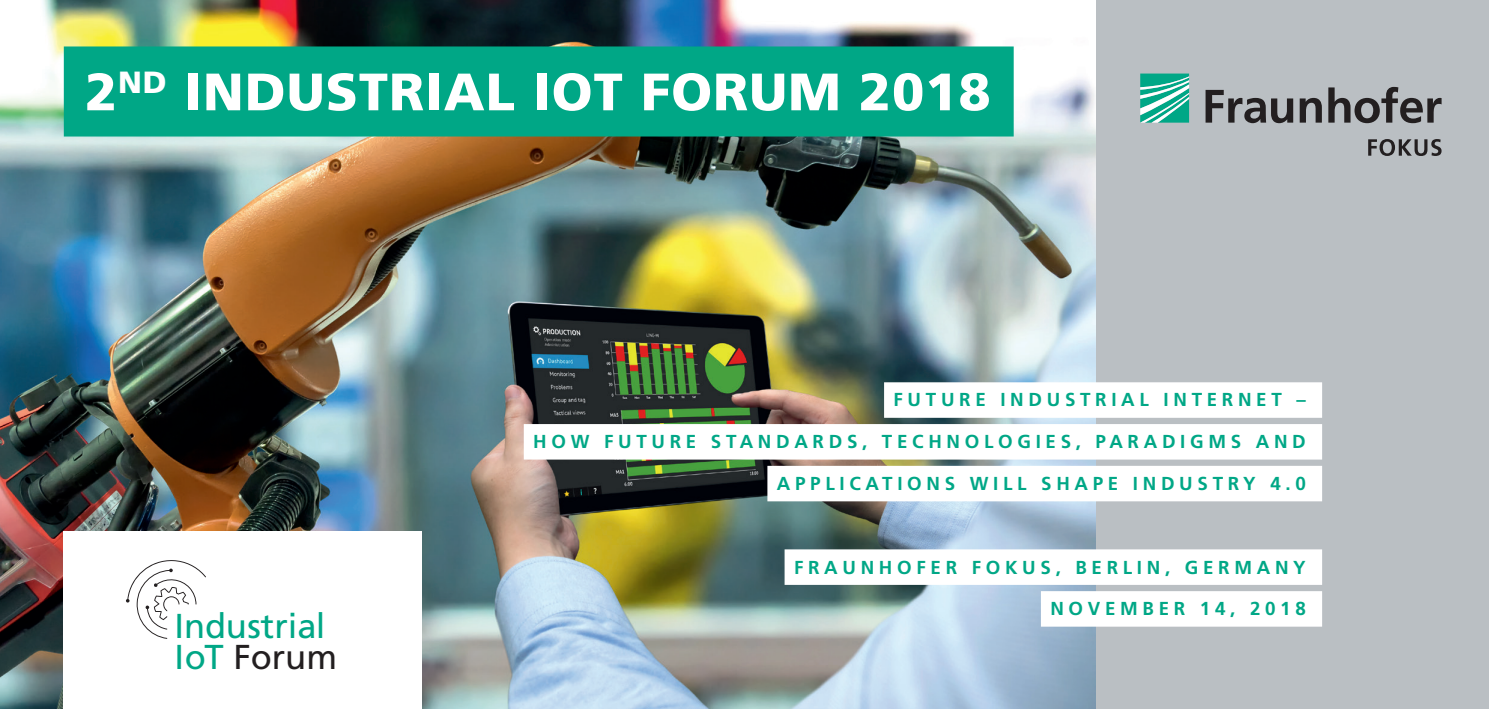
<style>
.page{position:relative;width:1489px;height:709px;background:#fff}
.page>*{position:absolute;margin:0;border:0;box-sizing:border-box;transform-origin:0 0}
.t1{font:900 52.5px "Frutiger LT Com";letter-spacing:.02em;color:#fff}
.t2{font:34.5px/31.8px "Frutiger LT Com";color:#00a786}
.t3{font:700 18.75px "Frutiger LT Com";letter-spacing:.25em;color:#00a786}
.s1{color:#231f20}
</style>
<div class="page">
<div style="left:1095px;top:0;width:393px;height:709px;background:#babfc3"></div>
<img style="left:0;top:0;width:1095px;height:709px">
<div style="left:64px;top:46px;width:949px;height:90px;background:#00a786"></div>
<div style="left:64px;top:531px;width:358px;height:178px;background:#fff"></div>
<div style="left:884px;top:382px;width:437px;height:36px;background:#fff"></div>
<div style="left:523px;top:424px;width:798px;height:35px;background:#fff"></div>
<div style="left:767px;top:466px;width:554px;height:35px;background:#fff"></div>
<div style="left:784px;top:549px;width:537px;height:36px;background:#fff"></div>
<div style="left:1040px;top:591px;width:281px;height:35px;background:#fff"></div>
<svg style="left:1140px;top:74px;width:48px;height:49px;background:#4dbfa9"></svg>
<svg style="left:1205px;top:87px;width:236px;height:36px"></svg>
<svg style="left:1368px;top:139px;width:73px;height:17px"></svg>
<svg style="left:126px;top:560px;width:80px;height:79px"></svg>
<h1 class="t1" style="left:85px;top:60px;width:907px">2<sup>ND</sup> INDUSTRIAL IOT FORUM 2018</h1>
<h2 class="t2" style="left:174px;top:610px;width:164px">Industrial<br>IoT <span class="s1">Forum</span></h2>
<p class="t3" style="left:893px;top:389px;width:414px">FUTURE INDUSTRIAL INTERNET –</p>
<p class="t3" style="left:533px;top:431px;width:774px">HOW FUTURE STANDARDS, TECHNOLOGIES, PARADIGMS AND</p>
<p class="t3" style="left:776px;top:472px;width:530px">APPLICATIONS WILL SHAPE INDUSTRY 4.0</p>
<p class="t3" style="left:794px;top:556px;width:513px">FRAUNHOFER FOKUS, BERLIN, GERMANY</p>
<p class="t3" style="left:1050px;top:598px;width:257px">NOVEMBER 14, 2018</p>
</div>
